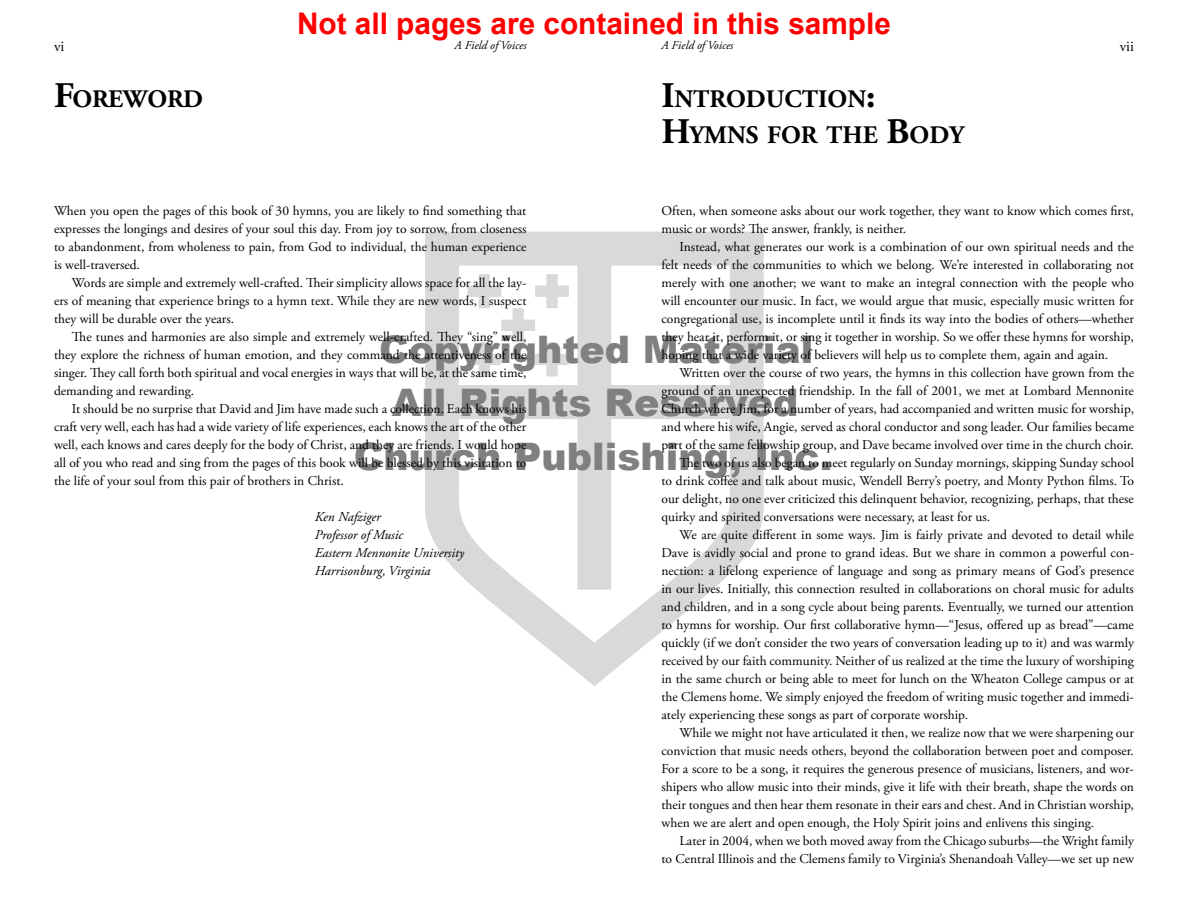
<style>
.page{position:relative;width:1188px;height:918px;background:#fff}
.page>*{position:absolute;margin:0;border:0;box-sizing:border-box;transform-origin:0 0}
.t1{font:900 37.95px/53.6px "Arial";color:#000;text-align:center}
.t2{font:700 29.7px "Arial";color:#f00}
.t3{font:700 25.2px/36px "Adobe Garamond Pro";color:#000}
.t4{font:15px "Adobe Garamond Pro";color:#000}
.t5{font:13.5px "Adobe Garamond Pro";color:#000}
.t6{font:italic 13.5px/18px "Adobe Garamond Pro";color:#000}
.t7{font:italic 12px "Adobe Garamond Pro";color:#000}
.s1{font-size:36px}
</style>
<div class="page">
<svg style="left:425px;top:232px;width:339px;height:454px"></svg>
<h2 class="t2" style="left:297px;top:4px;width:595px">Not all pages are contained in this sample</h2>
<p class="t4" style="left:54px;top:37px;width:12px">vi</p>
<p class="t7" style="left:455px;top:38px;width:73px">A Field of Voices</p>
<p class="t7" style="left:662px;top:38px;width:73px">A Field of Voices</p>
<p class="t4" style="left:1120px;top:37px;width:16px">vii</p>
<p class="t3" style="left:54px;top:82px;width:151px"><span class="s1">F</span>OREWORD</p>
<p class="t3" style="left:662px;top:82px;width:304px"><span class="s1">I</span>NTRODUCTION<span class="s1">:<br>H</span>YMNS FOR THE <span class="s1">B</span>ODY</p>
<p class="t5" style="left:54px;top:203px;width:474px">When you open the pages of this book of 30 hymns, you are likely to find something that</p>
<p class="t5" style="left:54px;top:221px;width:474px">expresses the longings and desires of your soul this day. From joy to sorrow, from closeness</p>
<p class="t5" style="left:54px;top:239px;width:474px">to abandonment, from wholeness to pain, from God to individual, the human experience</p>
<p class="t5" style="left:54px;top:257px;width:87px">is well-traversed.</p>
<p class="t5" style="left:72px;top:275px;width:456px">Words are simple and extremely well-crafted. Their simplicity allows space for all the lay-</p>
<p class="t5" style="left:54px;top:293px;width:474px">ers of meaning that experience brings to a hymn text. While they are new words, I suspect</p>
<p class="t5" style="left:54px;top:311px;width:182px">they will be durable over the years.</p>
<p class="t5" style="left:72px;top:329px;width:456px">The tunes and harmonies are also simple and extremely well-crafted. They “sing” well,</p>
<p class="t5" style="left:54px;top:347px;width:474px">they explore the richness of human emotion, and they command the attentiveness of the</p>
<p class="t5" style="left:54px;top:365px;width:474px">singer. They call forth both spiritual and vocal energies in ways that will be, at the same time,</p>
<p class="t5" style="left:54px;top:383px;width:142px">demanding and rewarding.</p>
<p class="t5" style="left:72px;top:401px;width:456px">It should be no surprise that David and Jim have made such a collection. Each knows his</p>
<p class="t5" style="left:54px;top:419px;width:474px">craft very well, each has had a wide variety of life experiences, each knows the art of the other</p>
<p class="t5" style="left:54px;top:437px;width:474px">well, each knows and cares deeply for the body of Christ, and they are friends. I would hope</p>
<p class="t5" style="left:54px;top:455px;width:474px">all of you who read and sing from the pages of this book will be blessed by this visitation to</p>
<p class="t5" style="left:54px;top:473px;width:291px">the life of your soul from this pair of brothers in Christ.</p>
<p class="t6" style="left:315px;top:508px;width:151px">Ken Nafziger<br>Professor of Music<br>Eastern Mennonite University<br>Harrisonburg, Virginia</p>
<p class="t5" style="left:662px;top:203px;width:474px">Often, when someone asks about our work together, they want to know which comes first,</p>
<p class="t5" style="left:662px;top:221px;width:246px">music or words? The answer, frankly, is neither.</p>
<p class="t5" style="left:679px;top:239px;width:456px">Instead, what generates our work is a combination of our own spiritual needs and the</p>
<p class="t5" style="left:662px;top:257px;width:474px">felt needs of the communities to which we belong. We’re interested in collaborating not</p>
<p class="t5" style="left:662px;top:275px;width:474px">merely with one another; we want to make an integral connection with the people who</p>
<p class="t5" style="left:662px;top:293px;width:474px">will encounter our music. In fact, we would argue that music, especially music written for</p>
<p class="t5" style="left:662px;top:311px;width:474px">congregational use, is incomplete until it finds its way into the bodies of others—whether</p>
<p class="t5" style="left:662px;top:329px;width:474px">they hear it, perform it, or sing it together in worship. So we offer these hymns for worship,</p>
<p class="t5" style="left:662px;top:347px;width:448px">hoping that a wide variety of believers will help us to complete them, again and again.</p>
<p class="t5" style="left:679px;top:365px;width:456px">Written over the course of two years, the hymns in this collection have grown from the</p>
<p class="t5" style="left:662px;top:383px;width:474px">ground of an unexpected friendship. In the fall of 2001, we met at Lombard Mennonite</p>
<p class="t5" style="left:662px;top:401px;width:474px">Church where Jim, for a number of years, had accompanied and written music for worship,</p>
<p class="t5" style="left:662px;top:419px;width:474px">and where his wife, Angie, served as choral conductor and song leader. Our families became</p>
<p class="t5" style="left:662px;top:437px;width:474px">part of the same fellowship group, and Dave became involved over time in the church choir.</p>
<p class="t5" style="left:679px;top:455px;width:456px">The two of us also began to meet regularly on Sunday mornings, skipping Sunday school</p>
<p class="t5" style="left:662px;top:473px;width:474px">to drink coffee and talk about music, Wendell Berry’s poetry, and Monty Python films. To</p>
<p class="t5" style="left:662px;top:491px;width:474px">our delight, no one ever criticized this delinquent behavior, recognizing, perhaps, that these</p>
<p class="t5" style="left:662px;top:509px;width:330px">quirky and spirited conversations were necessary, at least for us.</p>
<p class="t5" style="left:679px;top:527px;width:456px">We are quite different in some ways. Jim is fairly private and devoted to detail while</p>
<p class="t5" style="left:662px;top:545px;width:474px">Dave is avidly social and prone to grand ideas. But we share in common a powerful con-</p>
<p class="t5" style="left:662px;top:563px;width:474px">nection: a lifelong experience of language and song as primary means of God’s presence</p>
<p class="t5" style="left:662px;top:581px;width:474px">in our lives. Initially, this connection resulted in collaborations on choral music for adults</p>
<p class="t5" style="left:662px;top:599px;width:474px">and children, and in a song cycle about being parents. Eventually, we turned our attention</p>
<p class="t5" style="left:662px;top:617px;width:474px">to hymns for worship. Our first collaborative hymn—“Jesus, offered up as bread”—came</p>
<p class="t5" style="left:662px;top:635px;width:474px">quickly (if we don’t consider the two years of conversation leading up to it) and was warmly</p>
<p class="t5" style="left:662px;top:653px;width:474px">received by our faith community. Neither of us realized at the time the luxury of worshiping</p>
<p class="t5" style="left:662px;top:671px;width:474px">in the same church or being able to meet for lunch on the Wheaton College campus or at</p>
<p class="t5" style="left:662px;top:689px;width:474px">the Clemens home. We simply enjoyed the freedom of writing music together and immedi-</p>
<p class="t5" style="left:662px;top:707px;width:308px">ately experiencing these songs as part of corporate worship.</p>
<p class="t5" style="left:679px;top:725px;width:456px">While we might not have articulated it then, we realize now that we were sharpening our</p>
<p class="t5" style="left:662px;top:743px;width:474px">conviction that music needs others, beyond the collaboration between poet and composer.</p>
<p class="t5" style="left:662px;top:761px;width:474px">For a score to be a song, it requires the generous presence of musicians, listeners, and wor-</p>
<p class="t5" style="left:662px;top:779px;width:474px">shipers who allow music into their minds, give it life with their breath, shape the words on</p>
<p class="t5" style="left:662px;top:797px;width:474px">their tongues and then hear them resonate in their ears and chest. And in Christian worship,</p>
<p class="t5" style="left:662px;top:815px;width:434px">when we are alert and open enough, the Holy Spirit joins and enlivens this singing.</p>
<p class="t5" style="left:679px;top:833px;width:456px">Later in 2004, when we both moved away from the Chicago suburbs—the Wright family</p>
<p class="t5" style="left:662px;top:851px;width:474px">to Central Illinois and the Clemens family to Virginia’s Shenandoah Valley—we set up new</p>
<h1 class="t1" style="left:354px;top:321px;width:480px">Copyrighted Material<br>All Rights Reserved<br>Church Publishing, Inc.</h1>
</div>
